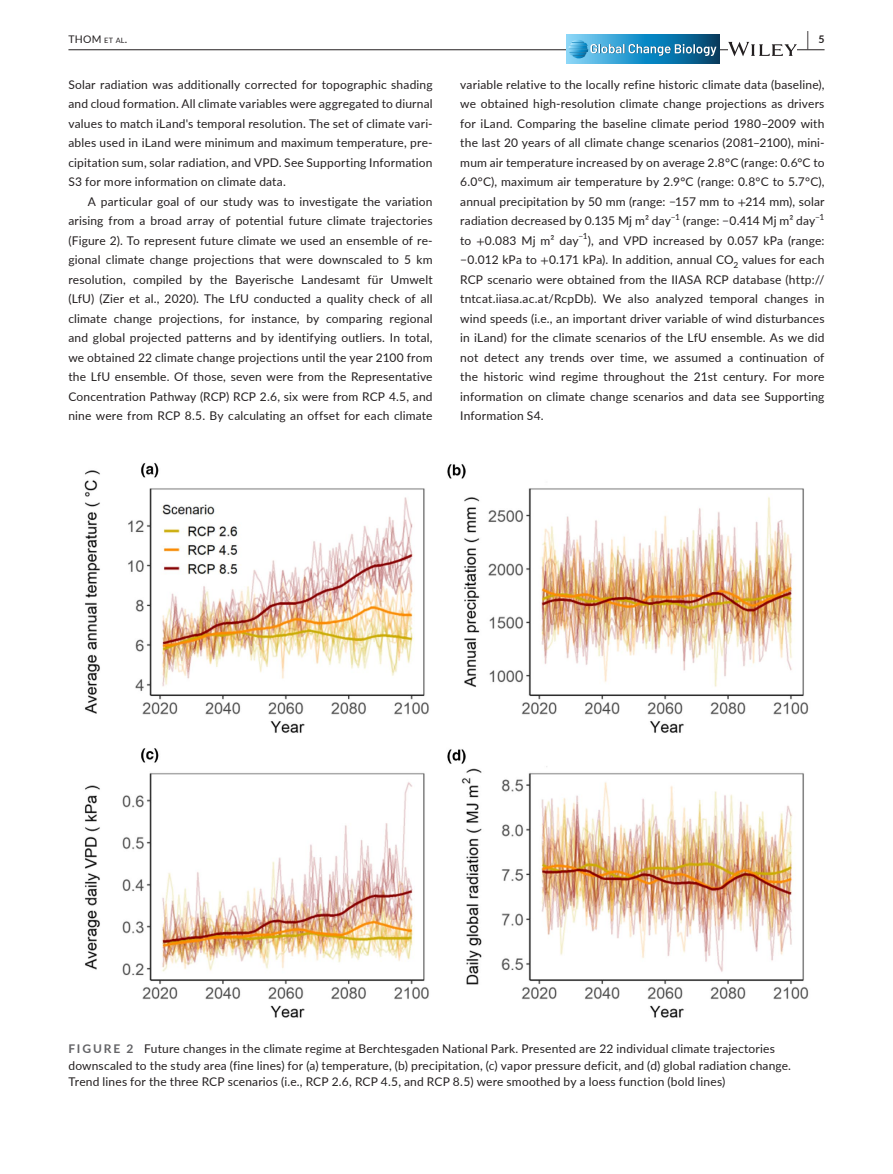
<style>
.page{position:relative;width:893px;height:1174px;background:#fff}
.page>*{position:absolute;margin:0;border:0;box-sizing:border-box;transform-origin:0 0}
.t1{font:700 19.5px "Lato";color:#231f20;scale:.43 1}
.t2{font:12px/19.5px "Lato";letter-spacing:.015em;color:#231f20;text-align:justify}
.t3{font:10.5px "Lato";color:#231f20}
.t4{font:8.4px "Lato";color:#231f20}
.s1{font-size:7.35px}
.s2{font-family:"STIX"}
.s3{font-weight:700;color:#636366}
</style>
<div class="page">
<hr style="left:68px;top:49px;width:756px;height:1px;background:#231f20">
<svg style="left:567px;top:34px;width:153px;height:30px;background:#298aba"></svg>
<svg style="left:568px;top:40px;width:149px;height:18px;background:#499ac2"></svg>
<svg style="left:728px;top:42px;width:69px;height:14px"></svg>
<img style="left:84px;top:463px;width:725px;height:555px">
<p class="t3" style="left:68px;top:31px;width:60px">THOM <span class="s1">et al</span>.</p>
<h1 class="t1" style="left:807px;top:25px;width:43px">| <sup>5</sup></h1>
<p class="t2" style="left:68px;top:74px;width:366px">Solar radiation was additionally corrected for topographic shading and cloud formation. All climate variables were aggregated to diurnal values to match iLand's temporal resolution. The set of climate vari&shy;ables used in iLand were minimum and maximum temperature, pre&shy;cipitation sum, solar radiation, and VPD. See Supporting Information S3 for more information on climate data.</p>
<p class="t2" style="left:68px;top:191px;width:366px;text-indent:20px">A particular goal of our study was to investigate the variation arising from a broad array of potential future climate trajectories (Figure 2). To represent future climate we used an ensemble of re&shy;gional climate change projections that were downscaled to 5 km resolution, compiled by the Bayerische Landesamt für Umwelt (LfU) (Zier et al., 2020). The LfU conducted a quality check of all climate change projections, for instance, by comparing regional and global projected patterns and by identifying outliers. In total, we obtained 22 climate change projections until the year 2100 from the LfU ensemble. Of those, seven were from the Representative Concentration Pathway (RCP) RCP 2.6, six were from RCP 4.5, and nine were from RCP 8.5. By calculating an offset for each climate</p>
<p class="t2" style="left:460px;top:74px;width:366px">variable relative to the locally refine historic climate data (baseline), we obtained high-resolution climate change projections as drivers for iLand. Comparing the baseline climate period 1980–2009 with the last 20 years of all climate change scenarios (2081–2100), mini&shy;mum air temperature increased by on average 2.8°C (range: 0.6°C to 6.0°C), maximum air temperature by 2.9°C (range: 0.8°C to 5.7°C), annual precipitation by 50 mm (range: −157 mm to <span class="s2">+</span>214 mm), solar radiation decreased by 0.135 Mj m² day</p>
<p class="t4" style="left:671px;top:211px;width:11px">−1</p>
<p class="t2" style="left:683px;top:210px;width:134px">(range: −0.414 Mj m² day</p>
<p class="t4" style="left:815px;top:211px;width:11px">−1</p>
<p class="t2" style="left:460px;top:230px;width:120px">to <span class="s2">+</span>0.083 Mj m² day</p>
<p class="t4" style="left:578px;top:230px;width:11px">−1</p>
<p class="t2" style="left:460px;top:230px;width:366px;text-indent:128px">), and VPD increased by 0.057 kPa (range: −0.012 kPa to <span class="s2">+</span>0.171 kPa). In addition, annual CO<sub>2</sub> values for each RCP scenario were obtained from the IIASA RCP database (http:// tntcat.iiasa.ac.at/RcpDb). We also analyzed temporal changes in wind speeds (i.e., an important driver variable of wind disturbances in iLand) for the climate scenarios of the LfU ensemble. As we did not detect any trends over time, we assumed a continuation of the historic wind regime throughout the 21st century. For more information on climate change scenarios and data see Supporting Information S4.</p>
<p class="t2" style="left:68px;top:1040px;width:724px;line-height:16.5px;text-align:left"><span class="s3">FIGURE 2</span> Future changes in the climate regime at Berchtesgaden National Park. Presented are 22 individual climate trajectories downscaled to the study area (fine lines) for (a) temperature, (b) precipitation, (c) vapor pressure deficit, and (d) global radiation change.<br>Trend lines for the three RCP scenarios (i.e., RCP 2.6, RCP 4.5, and RCP 8.5) were smoothed by a loess function (bold lines)</p>
</div>
